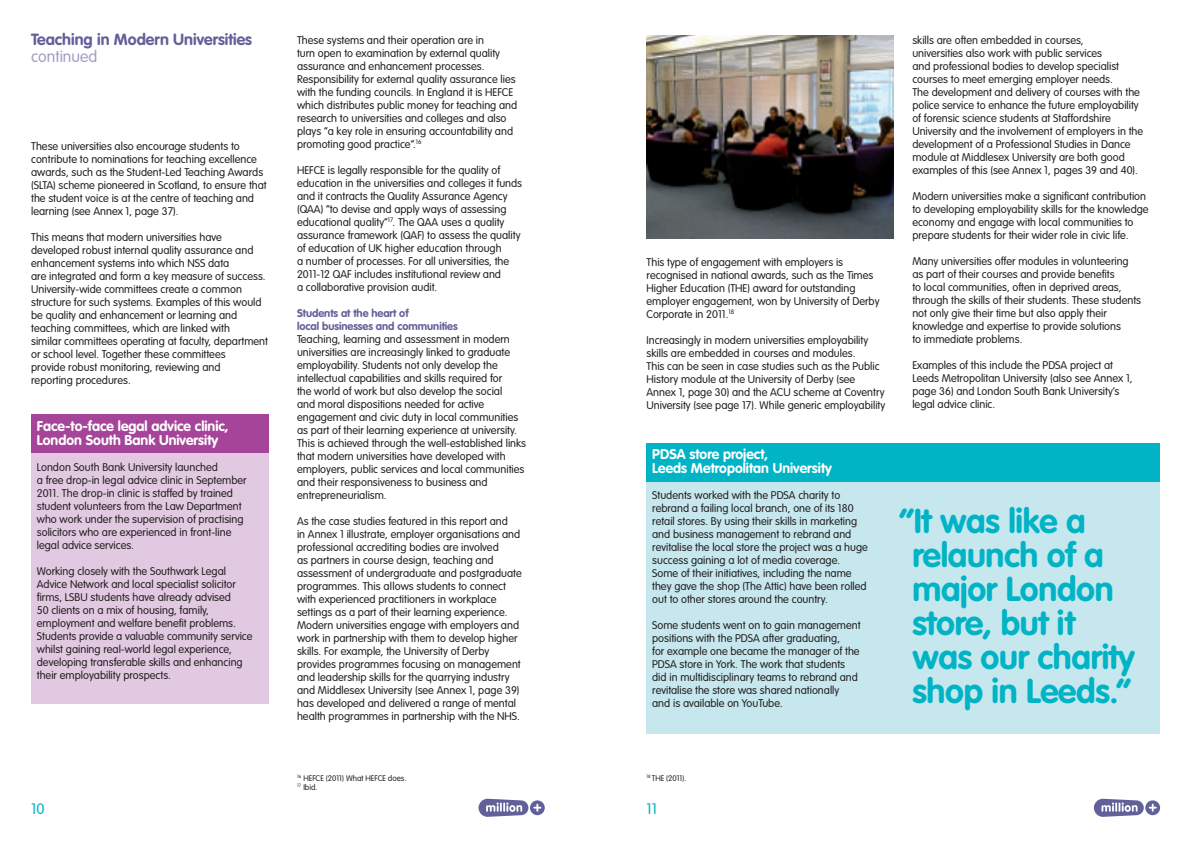
<style>
.page{position:relative;width:1191px;height:842px;background:#fff}
.page>*{position:absolute;margin:0;border:0;box-sizing:border-box;transform-origin:0 0}
.t1{font:700 34px/34px "VAG Rounded";letter-spacing:-.01em;color:#00b3c5}
.t2{font:700 16px "VAG Rounded";color:#62609a}
.t3{font:300 16px "VAG Rounded";color:#a09fc5}
.t4{font:300 15px "VAG Rounded";color:#00b3c5}
.t5{font:700 14px/14px "VAG Rounded";color:#fff}
.t6{font:300 11px/13px "VAG Rounded";color:#231f20}
.t7{font:700 11px/13px "VAG Rounded";letter-spacing:-.005em;color:#62609a}
.t8{font:300 8px/9px "VAG Rounded";color:#231f20}
</style>
<div class="page">
<svg style="left:1145px;top:800px;width:15px;height:15px"></svg>
<svg style="left:1093px;top:799px;width:63px;height:18px"></svg>
<svg style="left:530px;top:800px;width:15px;height:15px"></svg>
<svg style="left:478px;top:799px;width:63px;height:18px"></svg>
<div style="left:646px;top:443px;width:513px;height:39px;background:#00b3c5"></div>
<div style="left:31px;top:415px;width:238px;height:38px;background:#a54499"></div>
<div style="left:646px;top:482px;width:513px;height:251px;background:#c5e7ed"></div>
<div style="left:31px;top:453px;width:238px;height:251px;background:#e1c9e1"></div>
<img style="left:646px;top:35px;width:248px;height:203px">
<h2 class="t2" style="left:31px;top:30px;width:222px">Teaching in Modern Universities</h2>
<h2 class="t3" style="left:31px;top:47px;width:68px">continued</h2>
<p class="t6" style="left:31px;top:140px;width:237px">These universities also encourage students to contribute to nominations for teaching excellence awards, such as the Student-Led Teaching Awards (SLTA) scheme pioneered in Scotland, to ensure that the student voice is at the centre of teaching and learning (see Annex 1, page 37).</p>
<p class="t6" style="left:31px;top:231px;width:238px">This means that modern universities have developed robust internal quality assurance and enhancement systems into which NSS data<br>are integrated and form a key measure of success.<br>University-wide committees create a common structure for such systems. Examples of this would be quality and enhancement or learning and teaching committees, which are linked with<br>similar committees operating at faculty, department or school level. Together these committees<br>provide robust monitoring, reviewing and<br>reporting procedures.</p>
<p class="t5" style="left:37px;top:418px;width:193px">Face-to-face legal advice clinic,<br>London South Bank University</p>
<p class="t6" style="left:37px;top:460px;width:211px">London South Bank University launched<br>a free drop-in legal advice clinic in September 2011. The drop-in clinic is staffed by trained student volunteers from the Law Department who work under the supervision of practising solicitors who are experienced in front-line legal advice services.</p>
<p class="t6" style="left:37px;top:564px;width:217px">Working closely with the Southwark Legal Advice Network and local specialist solicitor firms, LSBU students have already advised<br>50 clients on a mix of housing, family, employment and welfare benefit problems.<br>Students provide a valuable community service whilst gaining real-world legal experience, developing transferable skills and enhancing their employability prospects.</p>
<p class="t6" style="left:297px;top:33px;width:222px">These systems and their operation are in<br>turn open to examination by external quality assurance and enhancement processes.<br>Responsibility for external quality assurance lies with the funding councils. In England it is HEFCE which distributes public money for teaching and research to universities and colleges and also plays “a key role in ensuring accountability and promoting good practice”.<sup>16</sup></p>
<p class="t6" style="left:297px;top:163px;width:227px">HEFCE is legally responsible for the quality of education in the universities and colleges it funds and it contracts the Quality Assurance Agency (QAA) “to devise and apply ways of assessing educational quality”<sup>17</sup>. The QAA uses a quality assurance framework (QAF) to assess the quality of education of UK higher education through<br>a number of processes. For all universities, the 2011-12 QAF includes institutional review and<br>a collaborative provision audit.</p>
<p class="t7" style="left:297px;top:306px;width:162px">Students at the heart of<br>local businesses and communities</p>
<p class="t6" style="left:297px;top:332px;width:231px">Teaching, learning and assessment in modern universities are increasingly linked to graduate employability. Students not only develop the intellectual capabilities and skills required for<br>the world of work but also develop the social<br>and moral dispositions needed for active engagement and civic duty in local communities as part of their learning experience at university.<br>This is achieved through the well-established links that modern universities have developed with employers, public services and local communities and their responsiveness to business and entrepreneurialism.</p>
<p class="t6" style="left:297px;top:514px;width:226px">As the case studies featured in this report and<br>in Annex 1 illustrate, employer organisations and professional accrediting bodies are involved<br>as partners in course design, teaching and assessment of undergraduate and postgraduate programmes. This allows students to connect with experienced practitioners in workplace settings as a part of their learning experience.<br>Modern universities engage with employers and work in partnership with them to develop higher skills. For example, the University of Derby provides programmes focusing on management and leadership skills for the quarrying industry and Middlesex University (see Annex 1, page 39) has developed and delivered a range of mental health programmes in partnership with the NHS.</p>
<p class="t6" style="left:646px;top:255px;width:235px">This type of engagement with employers is recognised in national awards, such as the Times Higher Education (THE) award for outstanding employer engagement, won by University of Derby Corporate in 2011.<sup>18</sup></p>
<p class="t6" style="left:646px;top:333px;width:240px">Increasingly in modern universities employability skills are embedded in courses and modules.<br>This can be seen in case studies such as the Public History module at the University of Derby (see Annex 1, page 30) and the ACU scheme at Coventry University (see page 17). While generic employability</p>
<p class="t6" style="left:912px;top:34px;width:232px">skills are often embedded in courses,<br>universities also work with public services<br>and professional bodies to develop specialist courses to meet emerging employer needs.<br>The development and delivery of courses with the police service to enhance the future employability of forensic science students at Staffordshire University and the involvement of employers in the development of a Professional Studies in Dance module at Middlesex University are both good examples of this (see Annex 1, pages 39 and 40).</p>
<p class="t6" style="left:912px;top:190px;width:238px">Modern universities make a significant contribution to developing employability skills for the knowledge economy and engage with local communities to prepare students for their wider role in civic life.</p>
<p class="t6" style="left:912px;top:255px;width:230px">Many universities offer modules in volunteering as part of their courses and provide benefits<br>to local communities, often in deprived areas, through the skills of their students. These students not only give their time but also apply their knowledge and expertise to provide solutions<br>to immediate problems.</p>
<p class="t6" style="left:912px;top:359px;width:222px">Examples of this include the PDSA project at Leeds Metropolitan University (also see Annex 1, page 36) and London South Bank University’s legal advice clinic.</p>
<p class="t5" style="left:652px;top:447px;width:181px">PDSA store project,<br>Leeds Metropolitan University</p>
<p class="t6" style="left:652px;top:489px;width:217px">Students worked with the PDSA charity to rebrand a failing local branch, one of its 180 retail stores. By using their skills in marketing and business management to rebrand and revitalise the local store the project was a huge success gaining a lot of media coverage.<br>Some of their initiatives, including the name they gave the shop (The Attic) have been rolled out to other stores around the country.</p>
<p class="t6" style="left:652px;top:619px;width:210px">Some students went on to gain management positions with the PDSA after graduating,<br>for example one became the manager of the PDSA store in York. The work that students did in multidisciplinary teams to rebrand and revitalise the store was shared nationally<br>and is available on YouTube.</p>
<h1 class="t1" style="left:912px;top:504px;width:224px;text-indent:-13px">“It was like a relaunch of a major London store, but it was our charity shop in Leeds.”</h1>
<p class="t8" style="left:297px;top:774px;width:111px"><sup>16</sup> HEFCE (2011) What HEFCE does.<br><sup>17</sup> Ibid.</p>
<p class="t8" style="left:646px;top:774px;width:41px"><sup>18</sup> THE (2011).</p>
<h3 class="t4" style="left:31px;top:800px;width:15px">10</h3>
<h3 class="t4" style="left:646px;top:800px;width:12px">11</h3>
</div>
